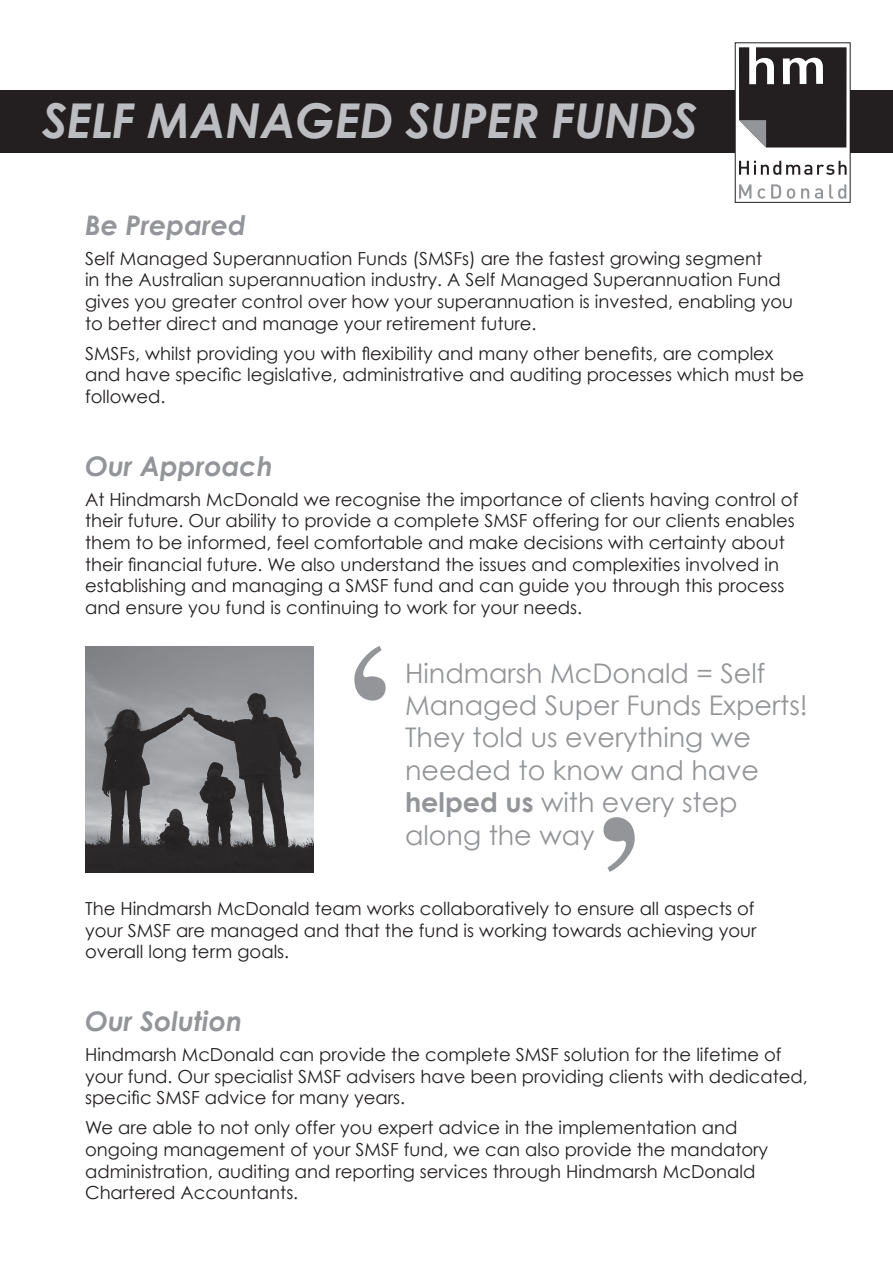
<style>
.page{position:relative;width:893px;height:1263px;background:#fff}
.page>*{position:absolute;margin:0;border:0;box-sizing:border-box;transform-origin:0 0}
.t1{font:225px "Times";color:#939598}
.t2{font:italic 700 48px "Century Gothic";letter-spacing:-.01em;color:#bcbdc0}
.t3{font:27px/32.4px "Century Gothic";color:#939598}
.t4{font:italic 700 27px "Century Gothic";color:#939598}
.t5{font:18px/21.6px "Century Gothic";color:#231f20}
.s1{font-weight:700}
</style>
<div class="page">
<div style="left:0;top:90px;width:893px;height:62px;background:#231f20"></div>
<div style="left:735px;top:43px;width:115px;height:159px;background:#fff"></div>
<svg style="left:739px;top:161px;width:108px;height:14px"></svg>
<svg style="left:739px;top:184px;width:12px;height:15px"></svg>
<svg style="left:758px;top:188px;width:7px;height:11px"></svg>
<svg style="left:771px;top:184px;width:10px;height:15px"></svg>
<svg style="left:787px;top:188px;width:8px;height:11px"></svg>
<svg style="left:801px;top:188px;width:8px;height:11px"></svg>
<svg style="left:815px;top:188px;width:8px;height:11px"></svg>
<svg style="left:829px;top:184px;width:17px;height:15px"></svg>
<svg style="left:739px;top:47px;width:108px;height:101px"></svg>
<div style="left:735px;top:43px;width:115px;height:160px;border:1px solid #231f20"></div>
<img style="left:85px;top:646px;width:229px;height:227px">
<h2 class="t2" style="left:43px;top:89px;width:657px">SELF MANAGED SUPER FUNDS</h2>
<h3 class="t4" style="left:85px;top:207px;width:162px">Be Prepared</h3>
<p class="t5" style="left:85px;top:247px;width:710px">Self Managed Superannuation Funds (SMSFs) are the fastest growing segment<br>in the Australian superannuation industry. A Self Managed Superannuation Fund gives you greater control over how your superannuation is invested, enabling you to better direct and manage your retirement future.</p>
<p class="t5" style="left:85px;top:342px;width:721px">SMSFs, whilst providing you with flexibility and many other benefits, are complex and have specific legislative, administrative and auditing processes which must be followed.</p>
<h3 class="t4" style="left:85px;top:448px;width:189px">Our Approach</h3>
<p class="t5" style="left:85px;top:488px;width:715px">At Hindmarsh McDonald we recognise the importance of clients having control of their future. Our ability to provide a complete SMSF offering for our clients enables them to be informed, feel comfortable and make decisions with certainty about their financial future. We also understand the issues and complexities involved in establishing and managing a SMSF fund and can guide you through this process and ensure you fund is continuing to work for your needs.</p>
<h1 class="t1" style="left:328px;top:596px;width:76px">‘</h1>
<h3 class="t3" style="left:405px;top:656px;width:404px">Hindmarsh McDonald = Self<br>Managed Super Funds Experts!<br>They told us everything we needed to know and have <span class="s1">helped us</span> with every step along the way</h3>
<h1 class="t1" style="left:586px;top:767px;width:76px">’</h1>
<p class="t5" style="left:85px;top:897px;width:673px;text-align:justify">The Hindmarsh McDonald team works collaboratively to ensure all aspects of your SMSF are managed and that the fund is working towards achieving your overall long term goals.</p>
<h3 class="t4" style="left:85px;top:1004px;width:159px">Our Solution</h3>
<p class="t5" style="left:85px;top:1043px;width:724px">Hindmarsh McDonald can provide the complete SMSF solution for the lifetime of your fund. Our specialist SMSF advisers have been providing clients with dedicated, specific SMSF advice for many years.</p>
<p class="t5" style="left:85px;top:1117px;width:685px">We are able to not only offer you expert advice in the implementation and ongoing management of your SMSF fund, we can also provide the mandatory administration, auditing and reporting services through Hindmarsh McDonald Chartered Accountants.</p>
</div>
